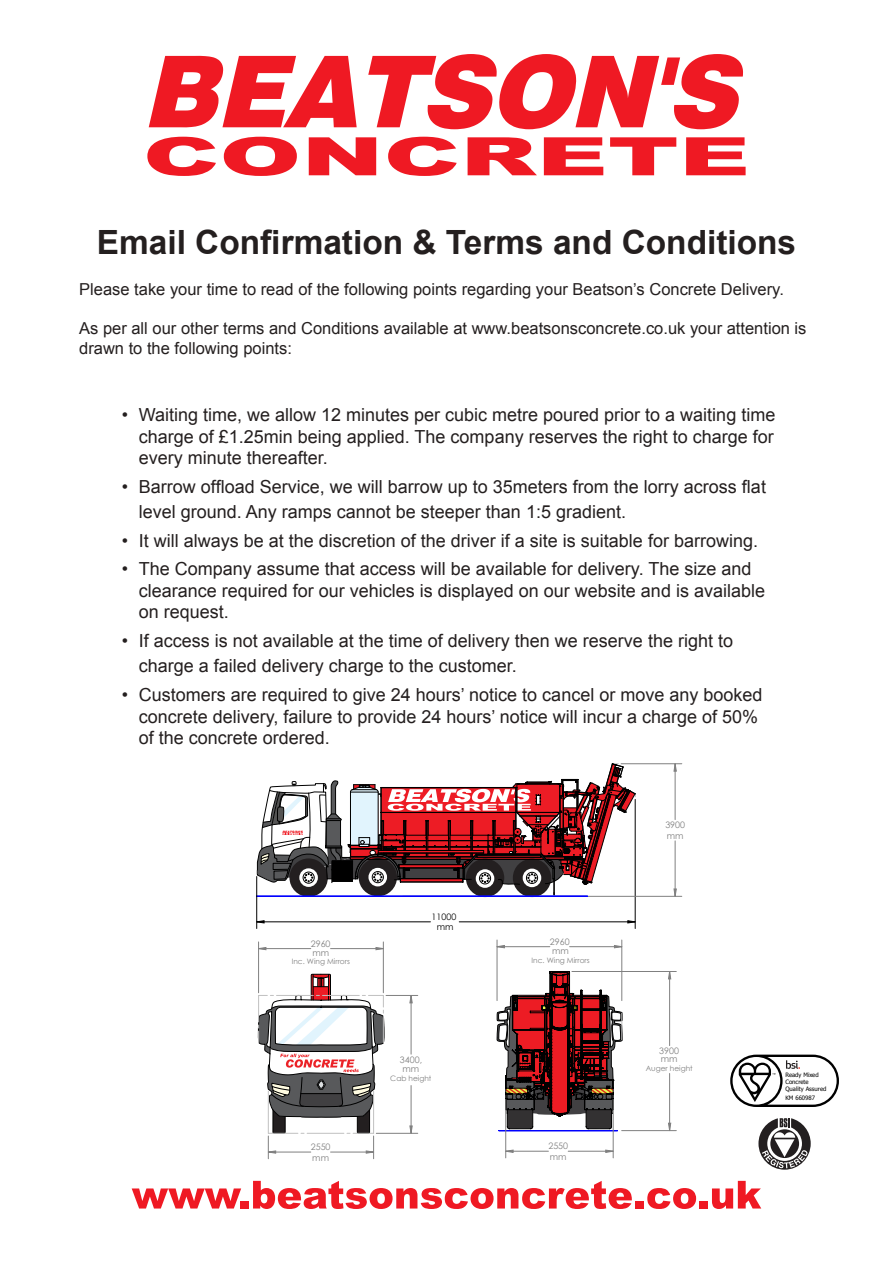
<style>
.page{position:relative;width:893px;height:1263px;background:#fff}
.page>*{position:absolute;margin:0;border:0;box-sizing:border-box;transform-origin:0 0}
.t1{font:700 33.45px "Arial";color:#241f1f}
.t2{font:18px/21.6px "Arial";color:#241f1f}
.t3{font:16.5px/19.8px "Arial";color:#241f1f}
.t4{font:8.85px/10.6px "Century Gothic";color:#808080}
.t5{font:8.85px/10.6px "Century Gothic";color:#000;text-align:center}
.t6{font:7.5px "Century Gothic";color:#808080}
.t7{font:6px/7.2px "Tahoma";color:#000}
</style>
<div class="page">
<svg style="left:149px;top:56px;width:208px;height:71px"></svg>
<svg style="left:368px;top:54px;width:375px;height:75px"></svg>
<svg style="left:147px;top:137px;width:69px;height:39px"></svg>
<svg style="left:224px;top:137px;width:73px;height:39px"></svg>
<svg style="left:309px;top:137px;width:67px;height:38px"></svg>
<svg style="left:388px;top:137px;width:69px;height:39px"></svg>
<svg style="left:468px;top:137px;width:69px;height:38px"></svg>
<svg style="left:544px;top:137px;width:59px;height:38px"></svg>
<svg style="left:610px;top:137px;width:66px;height:38px"></svg>
<svg style="left:686px;top:137px;width:60px;height:38px"></svg>
<svg style="left:132px;top:1188px;width:109px;height:20px"></svg>
<div style="left:240px;top:1201px;width:8px;height:7px;background:#ef1923"></div>
<svg style="left:253px;top:1181px;width:379px;height:28px"></svg>
<div style="left:635px;top:1201px;width:9px;height:7px;background:#ef1923"></div>
<svg style="left:647px;top:1188px;width:49px;height:21px"></svg>
<div style="left:699px;top:1201px;width:8px;height:7px;background:#ef1923"></div>
<svg style="left:712px;top:1181px;width:49px;height:28px"></svg>
<svg style="left:730px;top:1054px;width:109px;height:53px"></svg>
<svg style="left:758px;top:1118px;width:53px;height:52px"></svg>
<hr style="left:613px;top:1099px;width:1px;height:59px;background:#808080">
<hr style="left:505px;top:1099px;width:1px;height:59px;background:#808080">
<hr style="left:403px;top:896px;width:279px;height:1px;background:#808080">
<hr style="left:621px;top:763px;width:61px;height:1px;background:#808080">
<svg style="left:258px;top:763px;width:419px;height:391px"></svg>
<hr style="left:256px;top:876px;width:1px;height:52px;background:#000">
<hr style="left:383px;top:942px;width:1px;height:51px;background:#808080">
<hr style="left:258px;top:942px;width:1px;height:51px;background:#808080">
<hr style="left:386px;top:995px;width:32px;height:1px;background:#808080">
<svg style="left:257px;top:974px;width:128px;height:185px"></svg>
<hr style="left:268px;top:1091px;width:1px;height:42px;background:#c0c0c0">
<hr style="left:373px;top:1091px;width:1px;height:42px;background:#c0c0c0">
<svg style="left:256px;top:763px;width:380px;height:140px"></svg>
<h1 class="t1" style="left:97px;top:220px;width:701px">Email Confirmation &amp; Terms and Conditions</h1>
<p class="t3" style="left:79px;top:279px;width:706px">Please take your time to read of the following points regarding your Beatson’s Concrete Delivery.</p>
<p class="t3" style="left:79px;top:319px;width:729px">As per all our other terms and Conditions available at www.beatsonsconcrete.co.uk your attention is drawn to the following points:</p>
<p class="t2" style="left:139px;top:404px;width:638px;text-align:justify;text-indent:-17px">• Waiting time, we allow 12 minutes per cubic metre poured prior to a waiting time charge of £1.25min being applied. The company reserves the right to charge for every minute thereafter.</p>
<p class="t2" style="left:139px;top:474px;width:629px;line-height:25.5px;text-indent:-17px">• Barrow offload Service, we will barrow up to 35meters from the lorry across flat level ground. Any ramps cannot be steeper than 1:5 gradient.</p>
<p class="t2" style="left:122px;top:530px;width:638px">• It will always be at the discretion of the driver if a site is suitable for barrowing.</p>
<p class="t2" style="left:139px;top:558px;width:628px;text-indent:-17px">• The Company assume that access will be available for delivery. The size and clearance required for our vehicles is displayed on our website and is available on request.</p>
<p class="t2" style="left:139px;top:628px;width:596px;line-height:25.5px;text-indent:-17px">• If access is not available at the time of delivery then we reserve the right to charge a failed delivery charge to the customer.</p>
<p class="t2" style="left:139px;top:684px;width:625px;text-indent:-17px">• Customers are required to give 24 hours’ notice to cancel or move any booked concrete delivery, failure to provide 24 hours’ notice will incur a charge of 50% of the concrete ordered.</p>
<p class="t4" style="left:665px;top:820px;width:21px">3900 mm</p>
<p class="t5" style="left:432px;top:911px;width:26px">11000 mm</p>
<p class="t4" style="left:311px;top:938px;width:21px">2960</p>
<p class="t4" style="left:550px;top:936px;width:21px">2960</p>
<p class="t4" style="left:312px;top:947px;width:18px">mm</p>
<p class="t6" style="left:292px;top:957px;width:60px">Inc. Wing Mirrors</p>
<p class="t4" style="left:552px;top:945px;width:18px">mm</p>
<p class="t6" style="left:532px;top:956px;width:60px">Inc. Wing Mirrors</p>
<p class="t4" style="left:400px;top:1055px;width:24px;line-height:9px">3400, mm</p>
<p class="t6" style="left:390px;top:1074px;width:43px">Cab height</p>
<p class="t4" style="left:659px;top:1045px;width:21px">3900</p>
<p class="t4" style="left:661px;top:1053px;width:18px">mm</p>
<p class="t6" style="left:646px;top:1063px;width:49px">Auger height</p>
<p class="t7" style="left:785px;top:1071px;width:43px">Ready Mixed<br>Concrete<br>Quality Assured</p>
<p class="t7" style="left:785px;top:1094px;width:31px">KM 660987</p>
<p class="t4" style="left:311px;top:1141px;width:21px">2550</p>
<p class="t4" style="left:312px;top:1152px;width:18px">mm</p>
<p class="t4" style="left:548px;top:1140px;width:21px">2550 mm</p>
</div>
